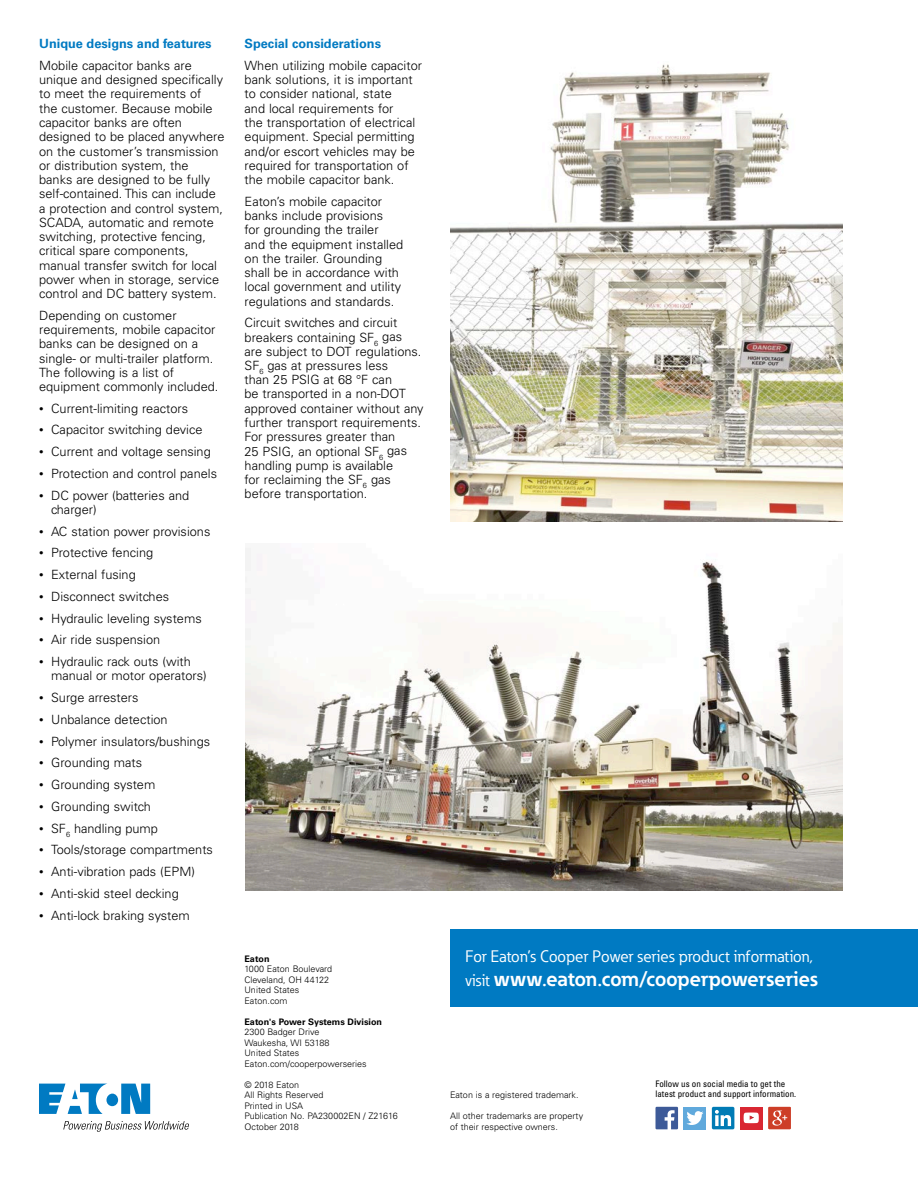
<style>
.page{position:relative;width:918px;height:1188px;background:#fff}
.page>*{position:absolute;margin:0;border:0;box-sizing:border-box;transform-origin:0 0}
.t1{font:700 21px "Eaton";letter-spacing:-.01em;color:#fff}
.t2{font:16.5px "Eaton";color:#fff}
.t3{font:300 12.75px/14.2px "Univers LT Std";color:#000}
.t4{font:700 12.75px "Univers LT Std";color:#007ac2}
.t5{font:300 9px/10.5px "Univers LT Std";color:#000}
.t6{font:condensed 9px/10.5px "Univers LT Std";color:#000}
.t7{font:700 9px "Univers LT Std";color:#000}
.s1{font-size:9px}
.s2{font-weight:400;font-size:16.5px}
</style>
<div class="page">
<img style="left:450px;top:64px;width:392px;height:458px">
<img style="left:245px;top:548px;width:597px;height:343px">
<div style="left:450px;top:929px;width:468px;height:77px;background:#007ac2"></div>
<div style="left:740px;top:1107px;width:23px;height:22px;background:#d92732"></div>
<div style="left:684px;top:1107px;width:22px;height:22px;background:#60a9dc"></div>
<svg style="left:656px;top:1107px;width:22px;height:22px"></svg>
<svg style="left:686px;top:1111px;width:17px;height:14px"></svg>
<div style="left:712px;top:1107px;width:22px;height:22px;background:#007bb5;border-radius:2px"></div>
<svg style="left:715px;top:1110px;width:16px;height:16px"></svg>
<svg style="left:768px;top:1107px;width:23px;height:22px"></svg>
<img style="left:772px;top:1111px;width:10px;height:15px">
<svg style="left:744px;top:1113px;width:15px;height:10px"></svg>
<svg style="left:39px;top:1084px;width:111px;height:30px"></svg>
<svg style="left:63px;top:1121px;width:126px;height:11px"></svg>
<p class="t4" style="left:39px;top:36px;width:174px">Unique designs and features</p>
<p class="t3" style="left:39px;top:58px;width:187px">Mobile capacitor banks are unique and designed specifically to meet the requirements of<br>the customer. Because mobile capacitor banks are often designed to be placed anywhere on the customer’s transmission or distribution system, the banks are designed to be fully self-contained. This can include a protection and control system,<br>SCADA, automatic and remote switching, protective fencing, critical spare components, manual transfer switch for local power when in storage, service control and DC battery system.</p>
<p class="t3" style="left:39px;top:308px;width:181px">Depending on customer requirements, mobile capacitor banks can be designed on a single- or multi-trailer platform.<br>The following is a list of equipment commonly included.</p>
<p class="t3" style="left:39px;top:401px;width:150px"><span class="s1">•</span> Current-limiting reactors</p>
<p class="t3" style="left:39px;top:423px;width:165px"><span class="s1">•</span> Capacitor switching device</p>
<p class="t3" style="left:39px;top:445px;width:173px"><span class="s1">•</span> Current and voltage sensing</p>
<p class="t3" style="left:39px;top:466px;width:179px"><span class="s1">•</span> Protection and control panels</p>
<p class="t3" style="left:51px;top:488px;width:140px;text-indent:-12px"><span class="s1">•</span> DC power (batteries and charger)</p>
<p class="t3" style="left:39px;top:524px;width:173px"><span class="s1">•</span> AC station power provisions</p>
<p class="t3" style="left:39px;top:546px;width:116px"><span class="s1">•</span> Protective fencing</p>
<p class="t3" style="left:39px;top:568px;width:98px"><span class="s1">•</span> External fusing</p>
<p class="t3" style="left:39px;top:589px;width:132px"><span class="s1">•</span> Disconnect switches</p>
<p class="t3" style="left:39px;top:611px;width:164px"><span class="s1">•</span> Hydraulic leveling systems</p>
<p class="t3" style="left:39px;top:633px;width:123px"><span class="s1">•</span> Air ride suspension</p>
<p class="t3" style="left:51px;top:655px;width:157px;text-indent:-12px"><span class="s1">•</span> Hydraulic rack outs (with manual or motor operators)</p>
<p class="t3" style="left:39px;top:691px;width:101px"><span class="s1">•</span> Surge arresters</p>
<p class="t3" style="left:39px;top:712px;width:130px"><span class="s1">•</span> Unbalance detection</p>
<p class="t3" style="left:39px;top:734px;width:173px"><span class="s1">•</span> Polymer insulators/bushings</p>
<p class="t3" style="left:39px;top:756px;width:105px"><span class="s1">•</span> Grounding mats</p>
<p class="t3" style="left:39px;top:778px;width:118px"><span class="s1">•</span> Grounding system</p>
<p class="t3" style="left:39px;top:799px;width:113px"><span class="s1">•</span> Grounding switch</p>
<p class="t3" style="left:39px;top:821px;width:120px"><span class="s1">•</span> SF<sub>6</sub> handling pump</p>
<p class="t3" style="left:39px;top:843px;width:175px"><span class="s1">•</span> Tools/storage compartments</p>
<p class="t3" style="left:39px;top:865px;width:157px"><span class="s1">•</span> Anti-vibration pads (EPM)</p>
<p class="t3" style="left:39px;top:886px;width:141px"><span class="s1">•</span> Anti-skid steel decking</p>
<p class="t3" style="left:39px;top:908px;width:152px"><span class="s1">•</span> Anti-lock braking system</p>
<p class="t4" style="left:245px;top:36px;width:138px">Special considerations</p>
<p class="t3" style="left:245px;top:58px;width:179px">When utilizing mobile capacitor bank solutions, it is important to consider national, state<br>and local requirements for<br>the transportation of electrical equipment. Special permitting and/or escort vehicles may be required for transportation of the mobile capacitor bank.</p>
<p class="t3" style="left:245px;top:194px;width:160px">Eaton’s mobile capacitor banks include provisions<br>for grounding the trailer<br>and the equipment installed on the trailer. Grounding shall be in accordance with local government and utility regulations and standards.</p>
<p class="t3" style="left:245px;top:316px;width:181px">Circuit switches and circuit breakers containing SF<sub>6</sub> gas<br>are subject to DOT regulations.<br>SF<sub>6</sub> gas at pressures less<br>than 25 PSIG at 68 °F can<br>be transported in a non-DOT approved container without any further transport requirements.<br>For pressures greater than<br>25 PSIG, an optional SF<sub>6</sub> gas handling pump is available<br>for reclaiming the SF<sub>6</sub> gas before transportation.</p>
<p class="t7" style="left:244px;top:953px;width:27px">Eaton</p>
<p class="t5" style="left:244px;top:964px;width:89px">1000 Eaton Boulevard<br>Cleveland, OH 44122<br>United States<br>Eaton.com</p>
<p class="t7" style="left:244px;top:1016px;width:139px">Eaton's Power Systems Division</p>
<p class="t5" style="left:244px;top:1027px;width:124px">2300 Badger Drive<br>Waukesha, WI 53188<br>United States<br>Eaton.com/cooperpowerseries</p>
<p class="t5" style="left:244px;top:1079px;width:155px">© 2018 Eaton<br>All Rights Reserved<br>Printed in USA<br>Publication No. PA230002EN / Z21616<br>October 2018</p>
<p class="t2" style="left:465px;top:946px;width:350px">For Eaton’s Cooper Power series product information,</p>
<h1 class="t1" style="left:465px;top:965px;width:355px"><span class="s2">visit</span> www.eaton.com/cooperpowerseries</h1>
<p class="t5" style="left:450px;top:1090px;width:130px">Eaton is a registered trademark.</p>
<p class="t5" style="left:450px;top:1111px;width:135px">All other trademarks are property of their respective owners.</p>
<p class="t6" style="left:656px;top:1078px;width:142px">Follow us on social media to get the latest product and support information.</p>
</div>
